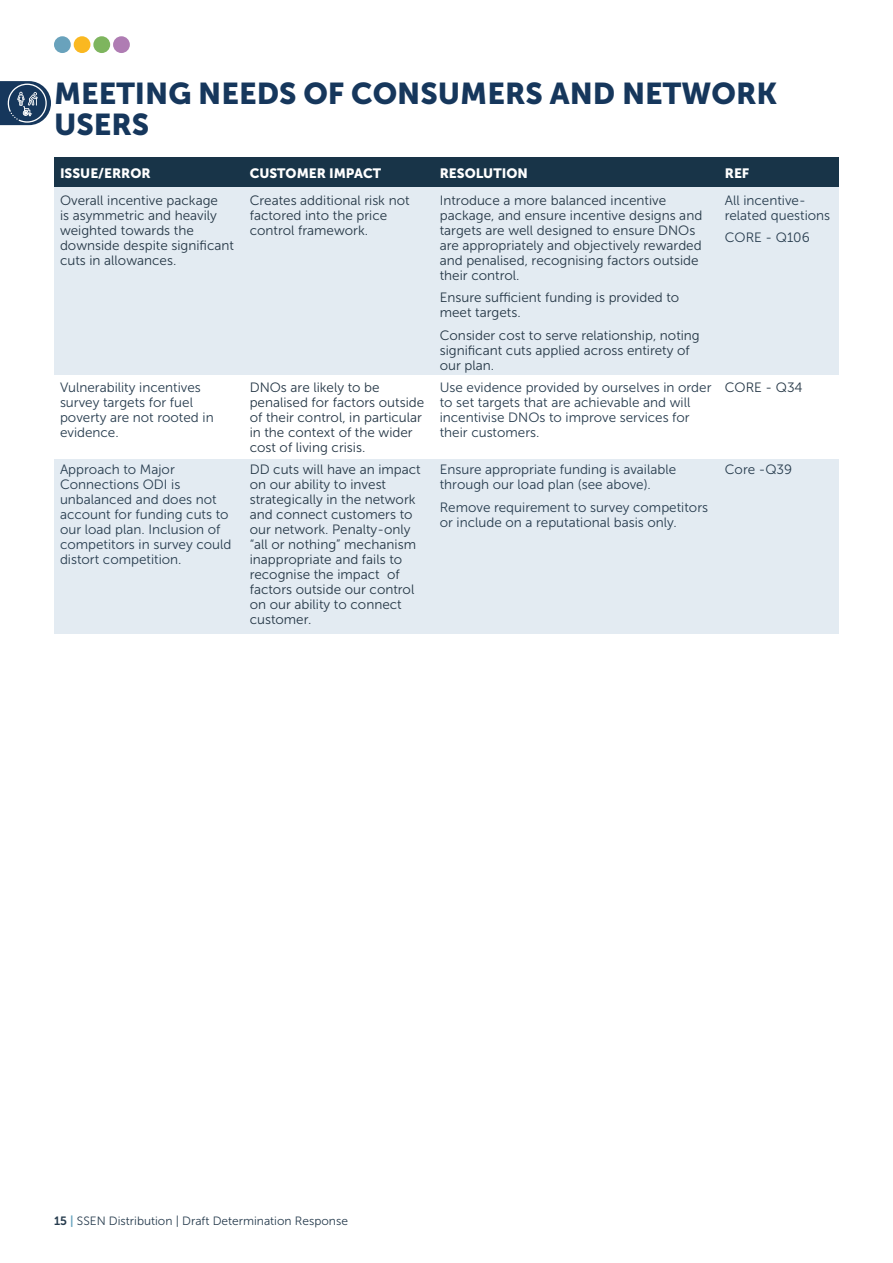
<style>
.page{position:relative;width:893px;height:1263px;background:#fff}
.page>*{position:absolute;margin:0;border:0;box-sizing:border-box;transform-origin:0 0}
.Title_Blue{font:30px/31.5px "Museo Sans 900";color:#16375c}
.body{font:13.5px/15px "Museo Sans 300";color:#253746}
.body-2{font:13.5px/15px "Museo Sans 300";color:#273c4e}
.table_header{font:13.5px "Museo Sans 900";color:#fff}
.t1{font:12px "Museo Sans 300";color:#273c4e}
.s1{font-family:"Museo Sans 700"}
.s2{font-family:"Museo Sans 700";color:#65a2bc}
</style>
<div class="page">
<div style="left:54px;top:187px;width:785px;height:187px;background:#e3ebf2"></div>
<div style="left:54px;top:157px;width:785px;height:30px;background:#183448"></div>
<div style="left:54px;top:459px;width:785px;height:175px;background:#e3ebf2"></div>
<svg style="left:0;top:81px;width:51px;height:44px;background:#496380"></svg>
<div style="left:113px;top:36px;width:17px;height:17px;background:#af7cb3;border-radius:50%"></div>
<div style="left:93px;top:36px;width:17px;height:17px;background:#7eb55e;border-radius:50%"></div>
<div style="left:74px;top:36px;width:16px;height:17px;background:#fab821;border-radius:50%"></div>
<div style="left:54px;top:36px;width:17px;height:17px;background:#69a2bc;border-radius:50%"></div>
<p class="Title_Blue" style="left:54px;top:77px;width:725px">MEETING NEEDS OF CONSUMERS AND NETWORK<br>USERS</p>
<p class="table_header" style="left:60px;top:166px;width:92px">ISSUE/ERROR</p>
<p class="table_header" style="left:250px;top:166px;width:133px">CUSTOMER IMPACT</p>
<p class="table_header" style="left:440px;top:166px;width:90px">RESOLUTION</p>
<p class="table_header" style="left:725px;top:166px;width:26px">REF</p>
<p class="body" style="left:60px;top:192px;width:175px">Overall incentive package<br>is asymmetric and heavily weighted towards the downside despite significant cuts in allowances.</p>
<p class="body" style="left:250px;top:192px;width:161px">Creates additional risk not factored into the price control framework.</p>
<p class="body" style="left:440px;top:192px;width:264px">Introduce a more balanced incentive package, and ensure incentive designs and targets are well designed to ensure DNOs are appropriately and objectively rewarded and penalised, recognising factors outside their control.</p>
<p class="body" style="left:440px;top:290px;width:241px">Ensure sufficient funding is provided to meet targets.</p>
<p class="body" style="left:440px;top:328px;width:262px">Consider cost to serve relationship, noting significant cuts applied across entirety of our plan.</p>
<p class="body-2" style="left:725px;top:192px;width:107px">All incentive&shy;related questions</p>
<p class="body-2" style="left:725px;top:230px;width:86px">CORE - Q106</p>
<p class="body-2" style="left:60px;top:380px;width:155px">Vulnerability incentives survey targets for fuel poverty are not rooted in evidence.</p>
<p class="body" style="left:250px;top:380px;width:176px">DNOs are likely to be penalised for factors outside of their control, in particular in the context of the wider cost of living crisis.</p>
<p class="body-2" style="left:440px;top:380px;width:273px">Use evidence provided by ourselves in order to set targets that are achievable and will incentivise DNOs to improve services for their customers.</p>
<p class="body" style="left:725px;top:380px;width:79px">CORE - Q34</p>
<p class="body-2" style="left:60px;top:462px;width:173px">Approach to Major<br>Connections ODI is unbalanced and does not account for funding cuts to our load plan. Inclusion of competitors in survey could distort competition.</p>
<p class="body" style="left:250px;top:462px;width:173px">DD cuts will have an impact on our ability to invest strategically in the network and connect customers to our network. Penalty-only “all or nothing” mechanism inappropriate and fails to recognise the impact of factors outside our control on our ability to connect customer.</p>
<p class="body-2" style="left:440px;top:462px;width:238px">Ensure appropriate funding is available through our load plan (see above).</p>
<p class="body-2" style="left:725px;top:462px;width:69px">Core -Q39</p>
<p class="body-2" style="left:440px;top:500px;width:270px">Remove requirement to survey competitors or include on a reputational basis only.</p>
<p class="t1" style="left:54px;top:1214px;width:295px"><span class="s1">15</span> <span class="s2">|</span> SSEN Distribution | Draft Determination Response</p>
</div>
